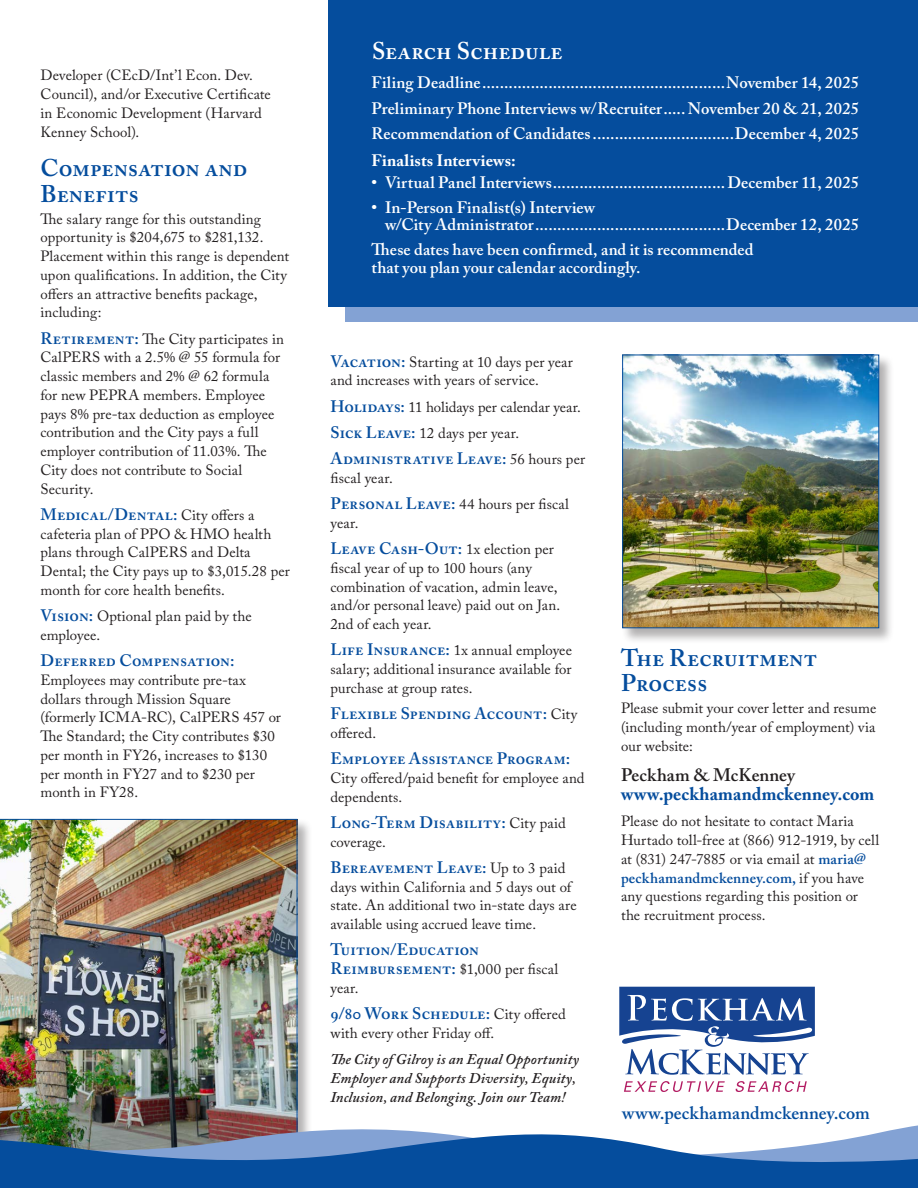
<style>
.page{position:relative;width:918px;height:1188px;background:#fff}
.page>*{position:absolute;margin:0;border:0;box-sizing:border-box;transform-origin:0 0}
.Subhead_1{font:600 24px/25.5px "Adobe Caslon Pro";letter-spacing:.005em;color:#054d9d}
.Subhead_1-2{font:600 24px "Adobe Caslon Pro";letter-spacing:.005em;color:#fff}
.Contact_info{font:700 18px "Adobe Caslon Pro";letter-spacing:.005em;color:#054d9d}
.Contact_info-2{font:600 18px "Adobe Caslon Pro";letter-spacing:.03em;color:#054d9d}
.Contact_info-3{font:600 18px "Adobe Caslon Pro";color:#231f20}
.Search_text{font:600 16.5px/16.5px "Adobe Caslon Pro";letter-spacing:.01em;color:#fff}
.Benefits{font:600 16.5px "Adobe Caslon Pro";letter-spacing:.01em;color:#054d9d}
.Search_Head{font:700 16.5px "Adobe Caslon Pro";letter-spacing:.005em;color:#fff}
.Benefits-2{font:14.85px/18.8px "Adobe Caslon Pro";letter-spacing:.005em;color:#231f20}
.Body{font:14.85px/18.8px "Adobe Caslon Pro";letter-spacing:.005em;color:#231f20}
.Body-2{font:italic 600 14.85px/18.8px "Adobe Caslon Pro";letter-spacing:.005em;color:#231f20}
.s1{font-weight:600;font-size:16.5px;color:#054d9d}
.s2{font-weight:400;font-size:14.85px;color:#231f20}
.s3{font-weight:600;color:#054d9d}
</style>
<div class="page">
<div style="left:0;top:818px;width:313px;height:350px;background:#231f20;opacity:.35"></div>
<img style="left:0;top:819px;width:297px;height:289px">
<svg style="left:619px;top:987px;width:196px;height:88px"></svg>
<svg style="left:624px;top:1081px;width:101px;height:11px"></svg>
<svg style="left:735px;top:1081px;width:72px;height:11px"></svg>
<div style="left:346px;top:110px;width:572px;height:212px;background:#83a2d4"></div>
<div style="left:328px;top:0;width:590px;height:307px;background:#054d9d"></div>
<img style="left:0;top:1108px;width:313px;height:17px">
<svg style="left:0;top:1125px;width:917px;height:63px;background:#4978ae"></svg>
<div style="left:621px;top:354px;width:274px;height:290px;background:#231f20;opacity:.35"></div>
<img style="left:624px;top:357px;width:253px;height:269px">
<div style="left:622px;top:355px;width:257px;height:273px;border:1px solid #054d9d"></div>
<svg style="left:917px;top:1125px;width:1px;height:63px"></svg>
<p class="Body" style="left:40px;top:66px;width:232px">Developer (CEcD/Int’l Econ. Dev.<br>Council), and/or Executive Certificate in Economic Development (Harvard<br>Kenney School).</p>
<p class="Subhead_1" style="left:40px;top:155px;width:208px">Compensation and<br>Benefits</p>
<p class="Body" style="left:40px;top:209px;width:250px">The salary range for this outstanding opportunity is $204,675 to $281,132.<br>Placement within this range is dependent upon qualifications. In addition, the City offers an attractive benefits package, including:</p>
<p class="Benefits-2" style="left:40px;top:329px;width:245px"><span class="s1">Retirement:</span> The City participates in<br>CalPERS with a 2.5% @ 55 formula for classic members and 2% @ 62 formula for new PEPRA members. Employee pays 8% pre-tax deduction as employee contribution and the City pays a full employer contribution of 11.03%. The<br>City does not contribute to Social<br>Security.</p>
<p class="Benefits" style="left:40px;top:505px;width:216px">Medical/Dental: <span class="s2">City offers a</span></p>
<p class="Benefits-2" style="left:40px;top:524px;width:251px">cafeteria plan of PPO &amp; HMO health plans through CalPERS and Delta Dental; the City pays up to $3,015.28 per month for core health benefits.</p>
<p class="Benefits-2" style="left:40px;top:607px;width:213px"><span class="s1">Vision:</span> Optional plan paid by the employee.</p>
<p class="Benefits" style="left:40px;top:651px;width:195px">Deferred Compensation:</p>
<p class="Benefits-2" style="left:40px;top:670px;width:242px">Employees may contribute pre-tax dollars through Mission Square (formerly ICMA-RC), CalPERS 457 or<br>The Standard; the City contributes $30 per month in FY26, increases to $130 per month in FY27 and to $230 per month in FY28.</p>
<p class="Subhead_1-2" style="left:372px;top:36px;width:192px">Search Schedule</p>
<p class="Search_text" style="left:372px;top:74px;width:489px">Filing Deadline.......................................................November 14, 2025</p>
<p class="Search_text" style="left:372px;top:100px;width:489px">Preliminary Phone Interviews w/Recruiter..... November 20 &amp; 21, 2025</p>
<p class="Search_text" style="left:372px;top:125px;width:489px">Recommendation of Candidates................................December 4, 2025</p>
<p class="Search_Head" style="left:372px;top:150px;width:146px">Finalists Interviews:</p>
<p class="Search_text" style="left:372px;top:174px;width:489px">• Virtual Panel Interviews.......................................December 11, 2025</p>
<p class="Search_text" style="left:385px;top:199px;width:475px;text-indent:-14px">• In-Person Finalist(s) Interview<br>w/City Administrator...........................................December 12, 2025</p>
<p class="Search_text" style="left:372px;top:241px;width:384px;line-height:18px">These dates have been confirmed, and it is recommended that you plan your calendar accordingly.</p>
<p class="Benefits-2" style="left:330px;top:352px;width:244px"><span class="s1">Vacation:</span> Starting at 10 days per year and increases with years of service.</p>
<p class="Benefits-2" style="left:330px;top:397px;width:252px"><span class="s1">Holidays:</span> 11 holidays per calendar year.</p>
<p class="Benefits-2" style="left:330px;top:423px;width:190px"><span class="s1">Sick Leave:</span> 12 days per year.</p>
<p class="Benefits" style="left:330px;top:449px;width:256px">Administrative Leave: <span class="s2">56 hours per</span></p>
<p class="Benefits-2" style="left:330px;top:468px;width:64px">fiscal year.</p>
<p class="Benefits-2" style="left:330px;top:495px;width:240px"><span class="s1">Personal Leave:</span> 44 hours per fiscal year.</p>
<p class="Benefits" style="left:330px;top:539px;width:225px">Leave Cash-Out: <span class="s2">1x election per</span></p>
<p class="Benefits-2" style="left:330px;top:558px;width:231px">fiscal year of up to 100 hours (any combination of vacation, admin leave, and/or personal leave) paid out on Jan.<br>2nd of each year.</p>
<p class="Benefits-2" style="left:330px;top:641px;width:243px;text-align:justify"><span class="s1">Life Insurance:</span> 1x annual employee salary; additional insurance available for purchase at group rates.</p>
<p class="Benefits" style="left:330px;top:704px;width:248px">Flexible Spending Account: <span class="s2">City</span></p>
<p class="Benefits-2" style="left:330px;top:723px;width:47px">offered.</p>
<p class="Benefits" style="left:330px;top:749px;width:241px">Employee Assistance Program:</p>
<p class="Benefits-2" style="left:330px;top:768px;width:256px">City offered/paid benefit for employee and dependents.</p>
<p class="Benefits" style="left:330px;top:813px;width:237px">Long-Term Disability: <span class="s2">City paid</span></p>
<p class="Benefits-2" style="left:330px;top:832px;width:57px">coverage.</p>
<p class="Benefits" style="left:330px;top:858px;width:236px">Bereavement Leave: <span class="s2">Up to 3 paid</span></p>
<p class="Benefits-2" style="left:330px;top:877px;width:248px">days within California and 5 days out of state. An additional two in-state days are available using accrued leave time.</p>
<p class="Benefits" style="left:330px;top:940px;width:150px">Tuition/Education</p>
<p class="Benefits-2" style="left:330px;top:960px;width:229px"><span class="s1">Reimbursement:</span> $1,000 per fiscal year.</p>
<p class="Benefits" style="left:330px;top:1004px;width:237px">9/80 Work Schedule: <span class="s2">City offered</span></p>
<p class="Benefits-2" style="left:330px;top:1023px;width:165px">with every other Friday off.</p>
<p class="Body-2" style="left:330px;top:1050px;width:250px">The City of Gilroy is an Equal Opportunity<br>Employer and Supports Diversity, Equity,<br>Inclusion, and Belonging. Join our Team!</p>
<p class="Subhead_1" style="left:621px;top:645px;width:198px">The Recruitment<br>Process</p>
<p class="Body" style="left:621px;top:699px;width:257px;text-align:justify">Please submit your cover letter and resume (including month/year of employment) via our website:</p>
<p class="Contact_info-3" style="left:621px;top:765px;width:176px">Peckham &amp; McKenney</p>
<p class="Contact_info" style="left:621px;top:783px;width:255px">www.peckhamandmckenney.com</p>
<p class="Body" style="left:621px;top:812px;width:260px">Please do not hesitate to contact Maria Hurtado toll-free at (866) 912-1919, by cell at (831) 247-7885 or via email at <span class="s3">maria@ peckhamandmckenney.com,</span> if you have any questions regarding this position or the recruitment process.</p>
<p class="Contact_info-2" style="left:622px;top:1103px;width:249px">www.peckhamandmckenney.com</p>
</div>
